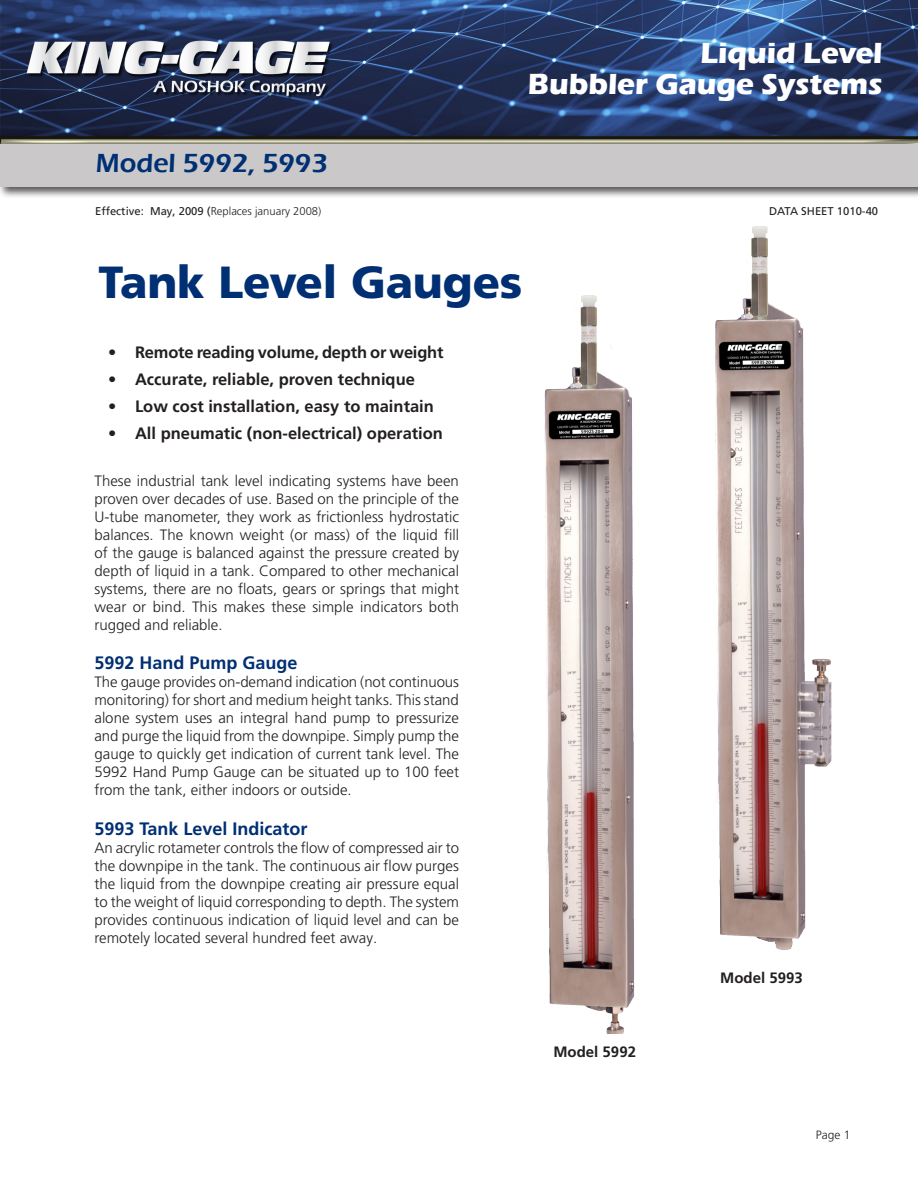
<style>
.page{position:relative;width:918px;height:1188px;background:#fff}
.page>*{position:absolute;margin:0;border:0;box-sizing:border-box;transform-origin:0 0}
.t1{font:900 45px "Frutiger LT Pro";letter-spacing:-.01em;color:#002f73}
.t2{font:700 30px/31.5px "Eras ITC";color:#fff;text-align:right}
.t3{font:600 27px "Eras ITC";color:#002f73}
.Subhead_1{font:700 18px "Frutiger LT Pro";color:#002f73}
.t4{font:700 16.5px "Frutiger LT Pro";color:#231f20}
.Body_text{font:300 15px/18px "Frutiger LT Pro";color:#231f20;text-align:justify}
.t5{font:700 15px "Frutiger LT Pro";color:#231f20}
.t6{font:300 12px "Frutiger LT Pro";color:#231f20}
.t7{font:300 11.25px "Frutiger LT Pro";color:#231f20}
.t8{font:11.25px "Frutiger LT Pro";color:#231f20}
.s1{font-weight:400}
</style>
<div class="page">
<img style="left:544px;top:295px;width:91px;height:739px">
<img style="left:715px;top:226px;width:117px;height:724px">
<img style="left:0;top:0;width:918px;height:142px">
<div style="left:0;top:142px;width:918px;height:57px;background:#231f20;opacity:.75"></div>
<div style="left:0;top:145px;width:918px;height:42px;background:#cac8c8"></div>
<p class="t3" style="left:96px;top:148px;width:234px">Model 5992, 5993</p>
<p class="t2" style="left:528px;top:37px;width:356px">Liquid Level<br>Bubbler Gauge Systems</p>
<p class="t7" style="left:95px;top:205px;width:228px"><span class="s1">Effective: May, 2009 (</span>Replaces january 2008)</p>
<p class="t8" style="left:769px;top:205px;width:111px">DATA SHEET 1010-40</p>
<p class="t1" style="left:98px;top:255px;width:425px">Tank Level Gauges</p>
<p class="t4" style="left:108px;top:342px;width:337px">• Remote reading volume, depth or weight</p>
<p class="t4" style="left:108px;top:369px;width:308px">• Accurate, reliable, proven technique</p>
<p class="t4" style="left:108px;top:396px;width:327px">• Low cost installation, easy to maintain</p>
<p class="t4" style="left:108px;top:423px;width:337px">• All pneumatic (non-electrical) operation</p>
<p class="Body_text" style="left:94px;top:472px;width:366px">These industrial tank level indicating systems have been proven over decades of use. Based on the principle of the U-tube manometer, they work as frictionless hydrostatic balances. The known weight (or mass) of the liquid fill of the gauge is balanced against the pressure created by depth of liquid in a tank. Compared to other mechanical systems, there are no floats, gears or springs that might wear or bind. This makes these simple indicators both rugged and reliable.</p>
<p class="Subhead_1" style="left:94px;top:652px;width:205px">5992 Hand Pump Gauge</p>
<p class="Body_text" style="left:94px;top:673px;width:366px">The gauge provides on-demand indication (not continuous monitoring) for short and medium height tanks. This stand alone system uses an integral hand pump to pressurize and purge the liquid from the downpipe. Simply pump the gauge to quickly get indication of current tank level. The 5992 Hand Pump Gauge can be situated up to 100 feet from the tank, either indoors or outside.</p>
<p class="Subhead_1" style="left:94px;top:818px;width:215px">5993 Tank Level Indicator</p>
<p class="Body_text" style="left:94px;top:839px;width:366px">An acrylic rotameter controls the flow of compressed air to the downpipe in the tank. The continuous air flow purges the liquid from the downpipe creating air pressure equal to the weight of liquid corresponding to depth. The system provides continuous indication of liquid level and can be remotely located several hundred feet away.</p>
<p class="t5" style="left:553px;top:1043px;width:84px">Model 5992</p>
<p class="t5" style="left:720px;top:969px;width:84px">Model 5993</p>
<p class="t6" style="left:816px;top:1128px;width:36px">Page 1</p>
</div>
